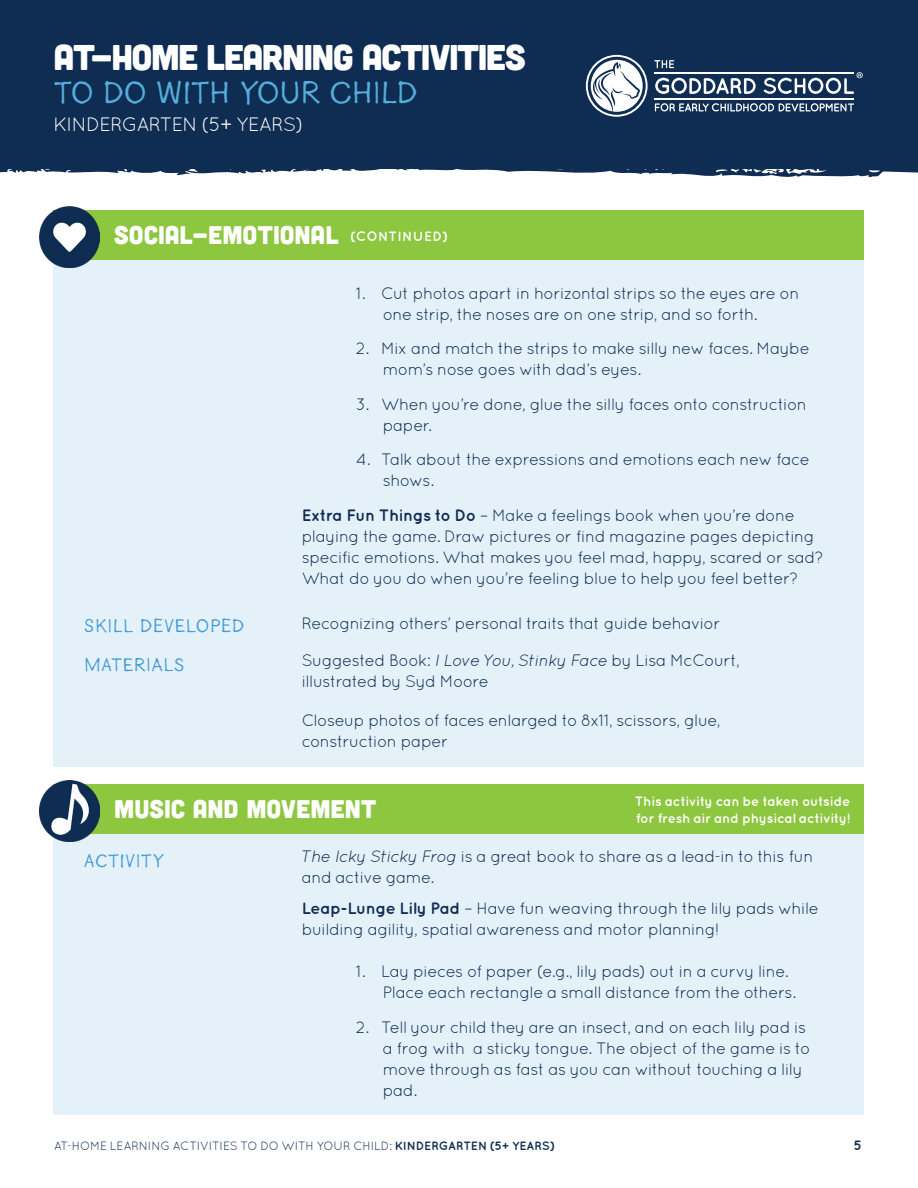
<style>
.page{position:relative;width:918px;height:1188px;background:#fff}
.page>*{position:absolute;margin:0;border:0;box-sizing:border-box;transform-origin:0 0}
.t1{font:35.7px "Cubano";letter-spacing:-.04em;color:#fff}
.t2{font:32.85px "Goodlife Sans";letter-spacing:-.045em;color:#54aedb}
.t3{font:25.5px "Cubano";color:#fff}
.t4{font:19.5px "Goodlife Sans";letter-spacing:-.005em;color:#459dd7}
.t5{font:19.35px "Quicksand";letter-spacing:-.04em;color:#fff}
.t6{font:16.5px/21px "Quicksand";letter-spacing:-.035em;color:#0f2d52}
.t7{font:700 13.5px/16.5px "Quicksand";letter-spacing:-.02em;color:#fff}
.t8{font:700 13.5px "Quicksand";color:#0f2d52}
.t9{font:12px "Quicksand";letter-spacing:-.015em;color:#0f2d52}
.s1{font-family:"Quicksand";font-weight:700;font-size:13.5px}
.s2{font-weight:700}
.s3{font-style:italic}
</style>
<div class="page">
<div style="left:0;top:0;width:918px;height:168px;background:#0f2d52"></div>
<svg style="left:0;top:168px;width:918px;height:10px"></svg>
<svg style="left:655px;top:103px;width:199px;height:8px"></svg>
<svg style="left:654px;top:60px;width:20px;height:8px"></svg>
<svg style="left:655px;top:78px;width:101px;height:16px"></svg>
<hr style="left:654px;top:72px;width:200px;height:2px;background:#fff">
<hr style="left:654px;top:98px;width:200px;height:2px;background:#fff">
<svg style="left:586px;top:55px;width:62px;height:62px"></svg>
<svg style="left:764px;top:72px;width:99px;height:22px"></svg>
<div style="left:54px;top:260px;width:810px;height:507px;background:#e5f1f9"></div>
<div style="left:54px;top:211px;width:810px;height:49px;background:#8dc63f"></div>
<img style="left:39px;top:207px;width:61px;height:60px">
<div style="left:54px;top:834px;width:810px;height:281px;background:#e5f1f9"></div>
<div style="left:54px;top:784px;width:810px;height:50px;background:#8dc63f"></div>
<img style="left:39px;top:780px;width:61px;height:61px">
<h1 class="t1" style="left:54px;top:35px;width:474px">AT-HOME LEARNING ACTIVITIES</h1>
<h2 class="t2" style="left:54px;top:75px;width:366px">TO DO WITH YOUR CHILD</h2>
<p class="t5" style="left:54px;top:114px;width:252px">KINDERGARTEN (5+ YEARS)</p>
<h3 class="t3" style="left:114px;top:219px;width:335px">SOCIAL-EMOTIONAL <span class="s1">(CONTINUED)</span></h3>
<p class="t6" style="left:383px;top:282px;width:418px;text-indent:-27px">1. Cut photos apart in horizontal strips so the eyes are on one strip, the noses are on one strip, and so forth.</p>
<p class="t6" style="left:383px;top:338px;width:429px;text-indent:-27px">2. Mix and match the strips to make silly new faces. Maybe mom’s nose goes with dad’s eyes.</p>
<p class="t6" style="left:383px;top:393px;width:426px;text-indent:-27px">3. When you’re done, glue the silly faces onto construction paper.</p>
<p class="t6" style="left:383px;top:449px;width:429px;text-indent:-27px">4. Talk about the expressions and emotions each new face shows.</p>
<p class="t6" style="left:302px;top:504px;width:524px"><span class="s2">Extra Fun Things to Do</span> – Make a feelings book when you’re done playing the game. Draw pictures or find magazine pages depicting specific emotions. What makes you feel mad, happy, scared or sad?<br>What do you do when you’re feeling blue to help you feel better?</p>
<p class="t4" style="left:84px;top:615px;width:162px">SKILL DEVELOPED</p>
<p class="t6" style="left:302px;top:613px;width:421px">Recognizing others’ personal traits that guide behavior</p>
<p class="t4" style="left:84px;top:654px;width:102px">MATERIALS</p>
<p class="t6" style="left:302px;top:650px;width:440px">Suggested Book: <span class="s3">I Love You, Stinky Face</span> by Lisa McCourt, illustrated by Syd Moore</p>
<p class="t6" style="left:302px;top:710px;width:421px">Closeup photos of faces enlarged to 8x11, scissors, glue, construction paper</p>
<h3 class="t3" style="left:114px;top:792px;width:263px">MUSIC AND MOVEMENT</h3>
<p class="t7" style="left:635px;top:793px;width:217px">This activity can be taken outside for fresh air and physical activity!</p>
<p class="t4" style="left:84px;top:850px;width:82px">ACTIVITY</p>
<p class="t6" style="left:302px;top:846px;width:513px"><span class="s3">The Icky Sticky Frog</span> is a great book to share as a lead-in to this fun and active game.</p>
<p class="t6" style="left:302px;top:898px;width:519px"><span class="s2">Leap-Lunge Lily Pad</span> – Have fun weaving through the lily pads while building agility, spatial awareness and motor planning!</p>
<p class="t6" style="left:383px;top:961px;width:415px;text-indent:-27px">1. Lay pieces of paper (e.g., lily pads) out in a curvy line.<br>Place each rectangle a small distance from the others.</p>
<p class="t6" style="left:383px;top:1017px;width:429px;text-indent:-27px">2. Tell your child they are an insect, and on each lily pad is a frog with a sticky tongue. The object of the game is to move through as fast as you can without touching a lily pad.</p>
<p class="t9" style="left:54px;top:1139px;width:502px">AT-HOME LEARNING ACTIVITIES TO DO WITH YOUR CHILD: <span class="s2">KINDERGARTEN (5+ YEARS)</span></p>
<p class="t8" style="left:854px;top:1137px;width:10px">5</p>
</div>
